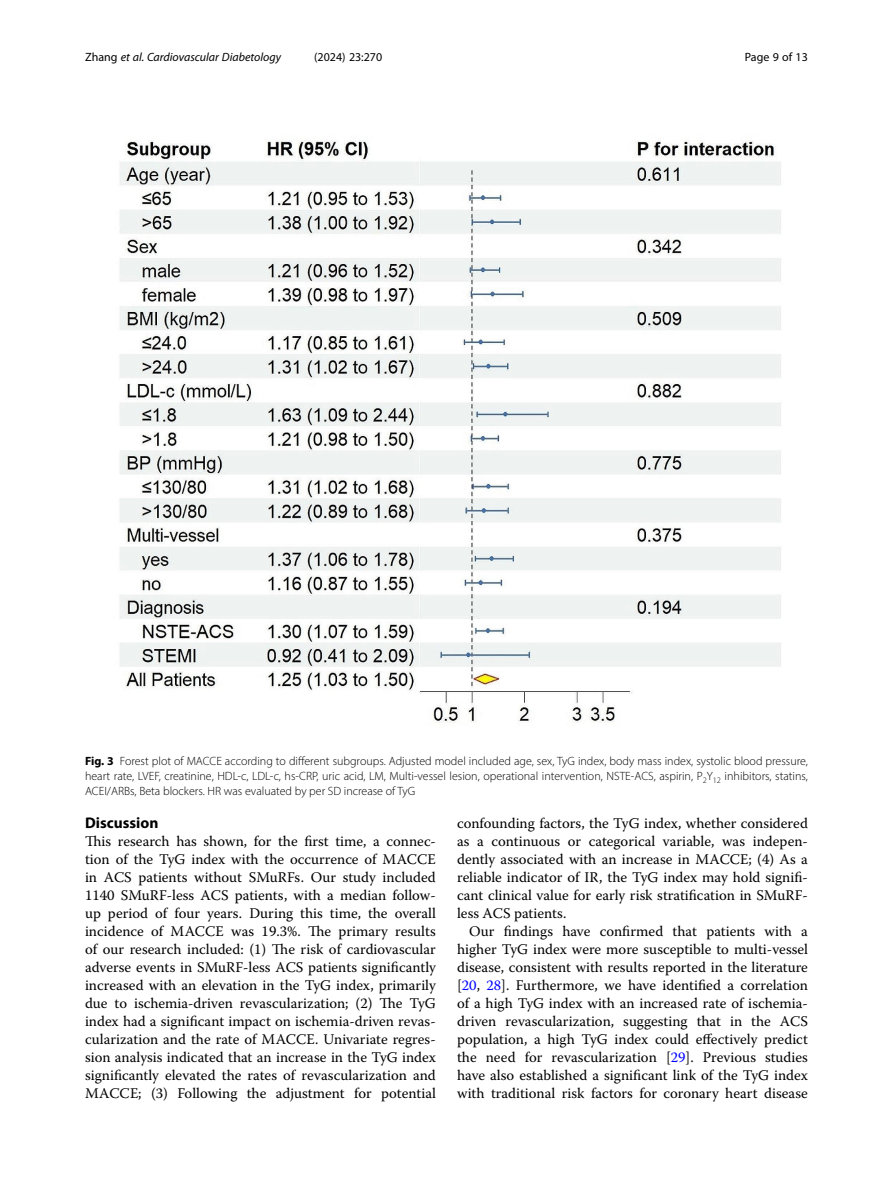
<style>
.page{position:relative;width:893px;height:1191px;background:#fff}
.page>*{position:absolute;margin:0;border:0;box-sizing:border-box;transform-origin:0 0}
.Head_1{font:700 15.45px "Myriad Pro";color:#000}
.Body_Text{font:14.7px/18px "Warnock Pro";color:#000;text-align:justify}
.Body_Text_Indent{font:14.7px/18px "Warnock Pro";color:#000;text-align:justify}
.Figure_Caption{font:300 12px/15px "Myriad Pro";color:#000;text-align:justify}
.t1{font:italic 12px "Myriad Pro";color:#000}
.t2{font:12px "Myriad Pro";color:#000}
.s1{font-style:normal}
.s2{font-weight:700}
.s3{color:#00f}
</style>
<div class="page">
<img style="left:119px;top:140px;width:662px;height:583px">
<p class="t1" style="left:85px;top:50px;width:198px"><span class="s1">Zhang</span> et al. Cardiovascular Diabetology</p>
<p class="t2" style="left:314px;top:50px;width:70px">(2024) 23:270</p>
<p class="t2" style="left:745px;top:50px;width:65px">Page 9 of 13</p>
<p class="Figure_Caption" style="left:85px;top:753px;width:724px"><span class="s2">Fig. 3</span> Forest plot of MACCE according to different subgroups. Adjusted model included age, sex, TyG index, body mass index, systolic blood pressure, heart rate, LVEF, creatinine, HDL-c, LDL-c, hs-CRP, uric acid, LM, Multi-vessel lesion, operational intervention, NSTE-ACS, aspirin, P<sub>2</sub>Y<sub>12</sub> inhibitors, statins, ACEI/ARBs, Beta blockers. HR was evaluated by per SD increase of TyG</p>
<p class="Head_1" style="left:85px;top:813px;width:75px">Discussion</p>
<p class="Body_Text" style="left:85px;top:832px;width:352px">This research has shown, for the first time, a connec&shy;tion of the TyG index with the occurrence of MACCE in ACS patients without SMuRFs. Our study included 1140 SMuRF-less ACS patients, with a median follow&shy;up period of four years. During this time, the overall incidence of MACCE was 19.3%. The primary results of our research included: (1) The risk of cardiovascular adverse events in SMuRF-less ACS patients significantly increased with an elevation in the TyG index, primarily due to ischemia-driven revascularization; (2) The TyG index had a significant impact on ischemia-driven revas&shy;cularization and the rate of MACCE. Univariate regres&shy;sion analysis indicated that an increase in the TyG index significantly elevated the rates of revascularization and MACCE; (3) Following the adjustment for potential</p>
<p class="Body_Text" style="left:457px;top:814px;width:352px">confounding factors, the TyG index, whether considered as a continuous or categorical variable, was indepen&shy;dently associated with an increase in MACCE; (4) As a reliable indicator of IR, the TyG index may hold signifi&shy;cant clinical value for early risk stratification in SMuRF&shy;less ACS patients.</p>
<p class="Body_Text_Indent" style="left:457px;top:922px;width:352px;text-indent:12px">Our findings have confirmed that patients with a higher TyG index were more susceptible to multi-vessel disease, consistent with results reported in the literature [<span class="s3">20</span>, <span class="s3">28</span>]. Furthermore, we have identified a correlation of a high TyG index with an increased rate of ischemia&shy;driven revascularization, suggesting that in the ACS population, a high TyG index could effectively predict the need for revascularization [<span class="s3">29</span>]. Previous studies have also established a significant link of the TyG index with traditional risk factors for coronary heart disease</p>
</div>
